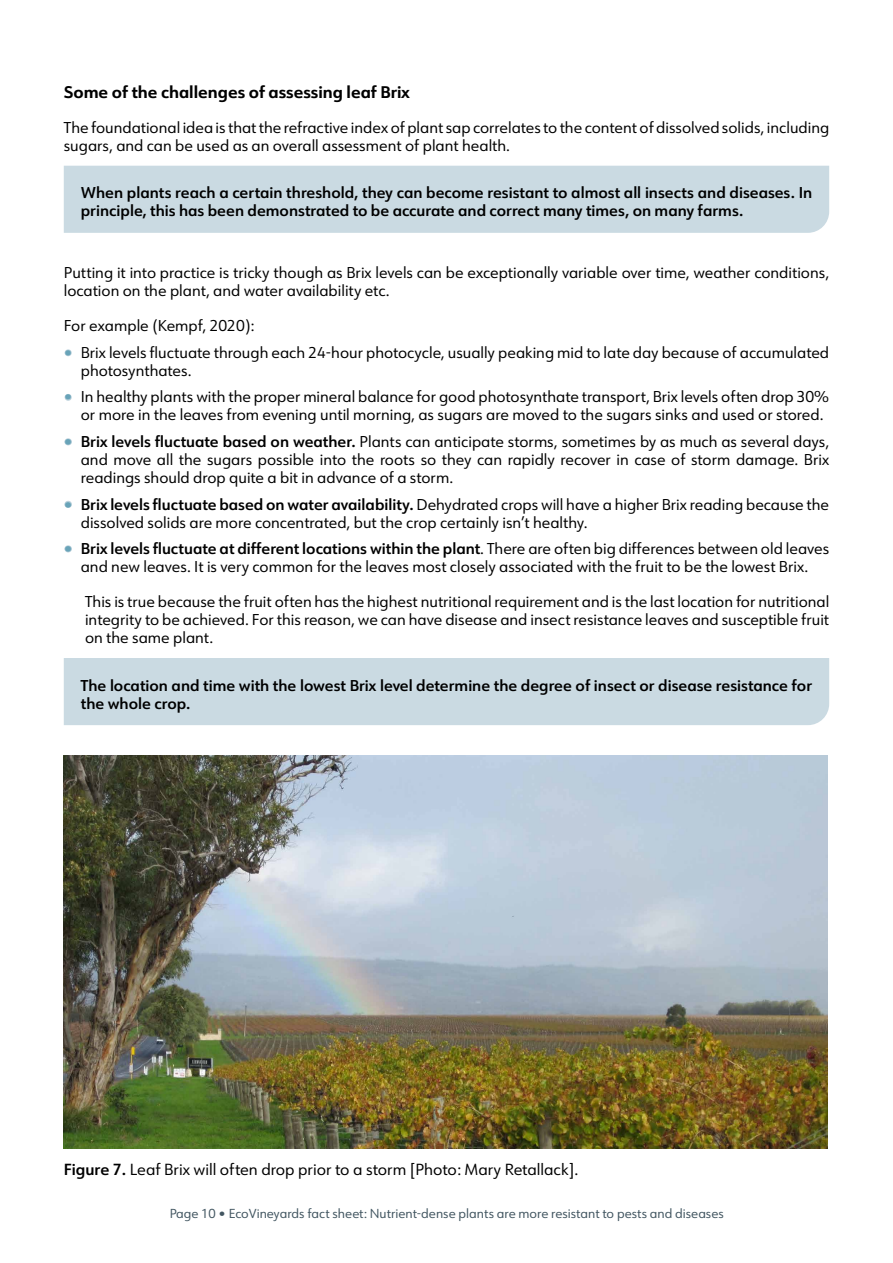
<style>
.page{position:relative;width:893px;height:1263px;background:#fff}
.page>*{position:absolute;margin:0;border:0;box-sizing:border-box;transform-origin:0 0}
.Heading_4{font:700 16.5px "URW Form";color:#000}
.Figure_title{font:15.75px "URW Form";color:#000}
.Body_text{font:15.3px/18px "URW Form";color:#000}
.Breakout_copy{font:600 15.3px/18px "URW Form";color:#000}
.t1{font:12.75px "URW Form";color:#425661}
.s1{color:#bbd1dc}
.s2{font-weight:600;color:#bbd1dc}
.s3{font-weight:600}
</style>
<div class="page">
<div style="left:64px;top:166px;width:765px;height:67px;background:#cadae2"></div>
<div style="left:64px;top:658px;width:765px;height:67px;background:#cadae2"></div>
<img style="left:64px;top:756px;width:764px;height:392px">
<p class="Heading_4" style="left:64px;top:80px;width:348px">Some of the challenges of assessing leaf Brix</p>
<p class="Body_text" style="left:64px;top:118px;width:767px">The foundational idea is that the refractive index of plant sap correlates to the content of dissolved solids, including sugars, and can be used as an overall assessment of plant health.</p>
<p class="Breakout_copy" style="left:81px;top:184px;width:733px">When plants reach a certain threshold, they can become resistant to almost all insects and diseases. In principle, this has been demonstrated to be accurate and correct many times, on many farms.</p>
<p class="Body_text" style="left:64px;top:263px;width:767px">Putting it into practice is tricky though as Brix levels can be exceptionally variable over time, weather conditions, location on the plant, and water availability etc.</p>
<p class="Body_text" style="left:64px;top:316px;width:192px">For example (Kempf, 2020):</p>
<p class="Body_text" style="left:81px;top:343px;width:750px;text-indent:-17px"><span class="s1">•</span> Brix levels fluctuate through each 24-hour photocycle, usually peaking mid to late day because of accumulated photosynthates.</p>
<p class="Body_text" style="left:81px;top:387px;width:750px;text-indent:-17px"><span class="s1">•</span> In healthy plants with the proper mineral balance for good photosynthate transport, Brix levels often drop 30% or more in the leaves from evening until morning, as sugars are moved to the sugars sinks and used or stored.</p>
<p class="Body_text" style="left:81px;top:432px;width:750px;text-align:justify;text-indent:-17px"><span class="s2">•</span> <span class="s3">Brix levels fluctuate based on weather.</span> Plants can anticipate storms, sometimes by as much as several days, and move all the sugars possible into the roots so they can rapidly recover in case of storm damage. Brix readings should drop quite a bit in advance of a storm.</p>
<p class="Body_text" style="left:81px;top:494px;width:750px;text-indent:-17px"><span class="s2">•</span> <span class="s3">Brix levels fluctuate based on water availability.</span> Dehydrated crops will have a higher Brix reading because the dissolved solids are more concentrated, but the crop certainly isn’t healthy.</p>
<p class="Body_text" style="left:64px;top:539px;width:767px;text-align:center"><span class="s2">•</span> <span class="s3">Brix levels fluctuate at different locations within the plant</span>. There are often big differences between old leaves and new leaves. It is very common for the leaves most closely associated with the fruit to be the lowest Brix.</p>
<p class="Body_text" style="left:85px;top:592px;width:746px;text-align:justify">This is true because the fruit often has the highest nutritional requirement and is the last location for nutritional integrity to be achieved. For this reason, we can have disease and insect resistance leaves and susceptible fruit on the same plant.</p>
<p class="Breakout_copy" style="left:81px;top:676px;width:733px">The location and time with the lowest Brix level determine the degree of insect or disease resistance for the whole crop.</p>
<p class="Figure_title" style="left:64px;top:1158px;width:516px"><span class="s3">Figure 7.</span> Leaf Brix will often drop prior to a storm [Photo: Mary Retallack].</p>
<p class="t1" style="left:169px;top:1205px;width:556px">Page 10 • EcoVineyards fact sheet: Nutrient-dense plants are more resistant to pests and diseases</p>
</div>
